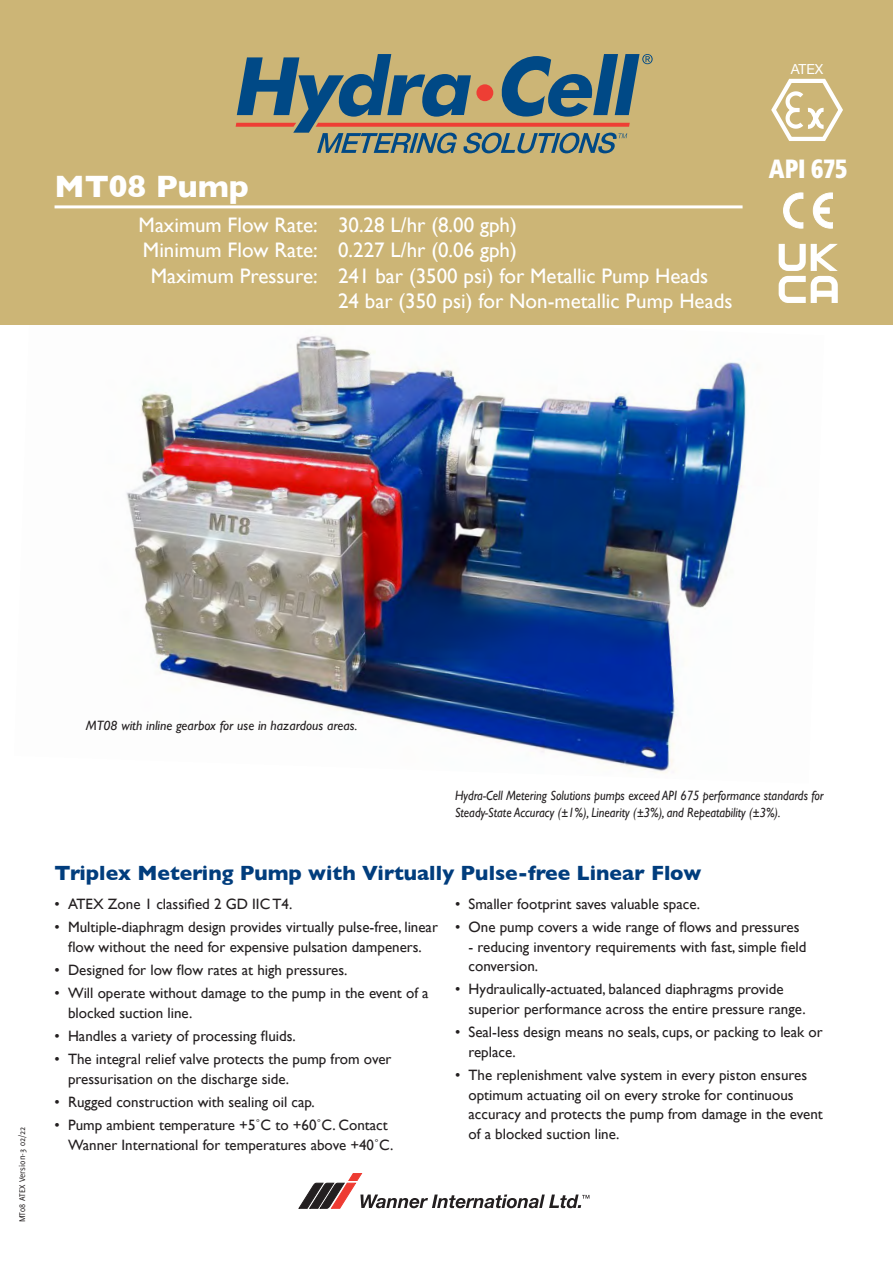
<style>
.page{position:relative;width:893px;height:1263px;background:#fff}
.page>*{position:absolute;margin:0;border:0;box-sizing:border-box;transform-origin:0 0}
.t1{font:700 31.5px "Gill Sans";color:#fff}
.t2{font:900 condensed 26.4px "Frutiger";letter-spacing:-.015em;color:#fff;scale:.9 1}
.t3{font:21px "Gill Sans";color:#fff}
.t4{font:700 21px "Gill Sans";color:#013d7d}
.t5{font:15px/19.5px "Gill Sans";color:#231f20}
.t6{font:13.8px "Helvetica Neue";color:#fff}
.t7{font:italic 13.5px/16.5px "Gill Sans";color:#231f20;scale:.9 1}
.t8{font:italic 13.5px "Gill Sans";color:#231f20}
.t9{font:9px "Delicious";color:#231f20}
</style>
<div class="page">
<img style="left:14px;top:324px;width:810px;height:449px">
<div style="left:0;top:0;width:893px;height:324px;background:#ccb576"></div>
<svg style="left:236px;top:54px;width:417px;height:99px"></svg>
<svg style="left:299px;top:1173px;width:290px;height:35px"></svg>
<hr style="left:55px;top:205px;width:688px;height:3px;background:#fff">
<svg style="left:813px;top:193px;width:20px;height:35px"></svg>
<svg style="left:783px;top:193px;width:20px;height:35px"></svg>
<svg style="left:771px;top:79px;width:72px;height:62px"></svg>
<svg style="left:779px;top:244px;width:59px;height:58px"></svg>
<p class="t1" style="left:55px;top:162px;width:196px">MT08 Pump</p>
<p class="t3" style="left:139px;top:212px;width:380px">Maximum Flow Rate: 30.28 L/hr (8.00 gph)</p>
<p class="t3" style="left:143px;top:238px;width:375px">Minimum Flow Rate: 0.227 L/hr (0.06 gph)</p>
<p class="t3" style="left:151px;top:263px;width:559px">Maximum Pressure: 241 bar (3500 psi) for Metallic Pump Heads</p>
<p class="t3" style="left:338px;top:289px;width:396px">24 bar (350 psi) for Non-metallic Pump Heads</p>
<p class="t6" style="left:791px;top:59px;width:34px">ATEX</p>
<p class="t2" style="left:769px;top:153px;width:89px">API 675</p>
<p class="t9" style="left:17px;top:1222px;width:97px;rotate:-90deg">MT08 ATEX Version-3 02/22</p>
<p class="t8" style="left:86px;top:718px;width:273px">MT08 with inline gearbox for use in hazardous areas.</p>
<p class="t7" style="left:455px;top:787px;width:411px">Hydra-Cell Metering Solutions pumps exceed API 675 performance standards for<br>Steady-State Accuracy (±1%), Linearity (±3%), and Repeatability (±3%).</p>
<p class="t4" style="left:55px;top:856px;width:648px">Triplex Metering Pump with Virtually Pulse-free Linear Flow</p>
<p class="t5" style="left:55px;top:894px;width:239px">• ATEX Zone 1 classified 2 GD IIC T4.</p>
<p class="t5" style="left:55px;top:917px;width:385px;text-align:center">• Multiple-diaphragm design provides virtually pulse-free, linear flow without the need for expensive pulsation dampeners.</p>
<p class="t5" style="left:55px;top:960px;width:294px">• Designed for low flow rates at high pressures.</p>
<p class="t5" style="left:68px;top:983px;width:362px;text-indent:-14px">• Will operate without damage to the pump in the event of a blocked suction line.</p>
<p class="t5" style="left:55px;top:1026px;width:243px">• Handles a variety of processing fluids.</p>
<p class="t5" style="left:68px;top:1049px;width:325px;text-indent:-14px">• The integral relief valve protects the pump from over pressurisation on the discharge side.</p>
<p class="t5" style="left:55px;top:1092px;width:262px">• Rugged construction with sealing oil cap.</p>
<p class="t5" style="left:68px;top:1115px;width:327px;text-indent:-14px">• Pump ambient temperature +5˚C to +60˚C. Contact<br>Wanner International for temperatures above +40˚C.</p>
<p class="t5" style="left:455px;top:894px;width:247px">• Smaller footprint saves valuable space.</p>
<p class="t5" style="left:455px;top:917px;width:346px">• One pump covers a wide range of flows and pressures</p>
<p class="t5" style="left:468px;top:937px;width:339px">- reducing inventory requirements with fast, simple field conversion.</p>
<p class="t5" style="left:468px;top:979px;width:339px;text-indent:-14px">• Hydraulically-actuated, balanced diaphragms provide superior performance across the entire pressure range.</p>
<p class="t5" style="left:468px;top:1022px;width:356px;text-indent:-14px">• Seal-less design means no seals, cups, or packing to leak or replace.</p>
<p class="t5" style="left:468px;top:1065px;width:356px;text-indent:-14px">• The replenishment valve system in every piston ensures optimum actuating oil on every stroke for continuous accuracy and protects the pump from damage in the event of a blocked suction line.</p>
</div>
